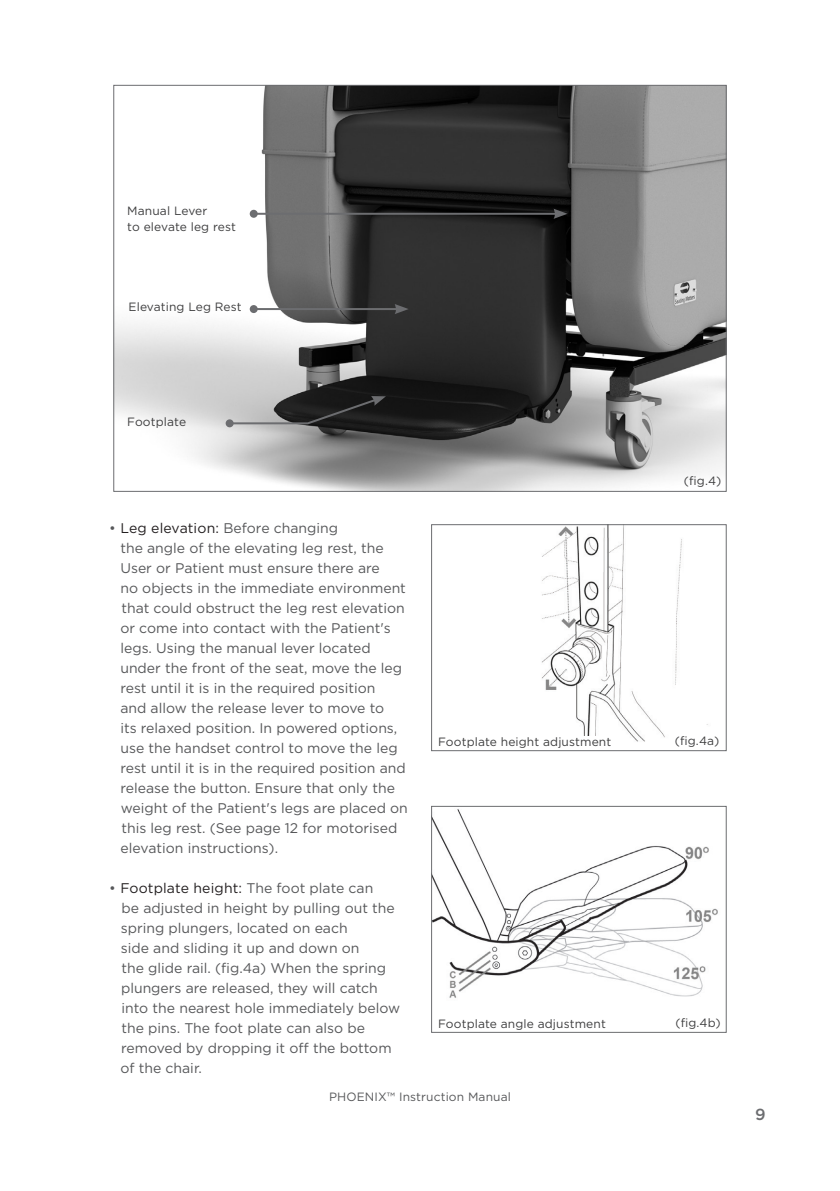
<style>
.page{position:relative;width:840px;height:1191px;background:#fff}
.page>*{position:absolute;margin:0;border:0;box-sizing:border-box;transform-origin:0 0}
.t1{font:500 16px "Gotham";color:#6c6d70}
.t2{font:14px/20px "Gotham";color:#57585a}
.t3{font:12px "Gotham";letter-spacing:.01em;color:#3e3e3f}
.t4{font:12px "Gotham";letter-spacing:.01em;color:#57585a}
.s1{color:#231f20}
</style>
<div class="page">
<img style="left:542px;top:526px;width:166px;height:216px">
<div style="left:431px;top:524px;width:295px;height:227px;border:1px solid #6c6d70"></div>
<img style="left:433px;top:809px;width:285px;height:189px">
<div style="left:431px;top:806px;width:295px;height:226px;border:1px solid #6c6d70"></div>
<div style="left:438px;top:736px;width:173px;height:10px;background:#fff"></div>
<img style="left:115px;top:87px;width:609px;height:402px">
<hr style="left:253px;top:308px;width:144px;height:2px;background:#6c6d70">
<svg style="left:394px;top:304px;width:14px;height:10px"></svg>
<div style="left:249px;top:305px;width:8px;height:8px;background:#6c6d70;border-radius:50%"></div>
<hr style="left:253px;top:213px;width:303px;height:2px;background:#6c6d70">
<svg style="left:553px;top:209px;width:14px;height:10px"></svg>
<div style="left:249px;top:210px;width:8px;height:8px;background:#6c6d70;border-radius:50%"></div>
<svg style="left:227px;top:396px;width:159px;height:29px;background:#565657"></svg>
<div style="left:225px;top:419px;width:8px;height:8px;background:#6c6d70;border-radius:50%"></div>
<p class="t3" style="left:127px;top:203px;width:81px">Manual Lever</p>
<p class="t3" style="left:127px;top:219px;width:110px">to elevate leg rest</p>
<p class="t3" style="left:128px;top:299px;width:114px">Elevating Leg Rest</p>
<p class="t3" style="left:127px;top:414px;width:60px">Footplate</p>
<p class="t2" style="left:109px;top:517px;width:230px">• <span class="s1">Leg elevation:</span> Before changing</p>
<p class="t2" style="left:120px;top:537px;width:265px">the angle of the elevating leg rest, the</p>
<p class="t2" style="left:120px;top:557px;width:261px">User or Patient must ensure there are</p>
<p class="t2" style="left:120px;top:577px;width:287px">no objects in the immediate environment that could obstruct the leg rest elevation</p>
<p class="t2" style="left:120px;top:617px;width:272px">or come into contact with the Patient's</p>
<p class="t2" style="left:120px;top:637px;width:252px">legs. Using the manual lever located</p>
<p class="t2" style="left:120px;top:657px;width:283px">under the front of the seat, move the leg</p>
<p class="t2" style="left:120px;top:677px;width:256px">rest until it is in the required position</p>
<p class="t2" style="left:120px;top:697px;width:265px">and allow the release lever to move to</p>
<p class="t2" style="left:120px;top:717px;width:278px">its relaxed position. In powered options,</p>
<p class="t2" style="left:120px;top:737px;width:278px">use the handset control to move the leg</p>
<p class="t2" style="left:120px;top:757px;width:287px">rest until it is in the required position and</p>
<p class="t2" style="left:120px;top:777px;width:289px">release the button. Ensure that only the weight of the Patient's legs are placed on this leg rest. (See page 12 for motorised elevation instructions).</p>
<p class="t2" style="left:120px;top:877px;width:281px;text-indent:-11px">• <span class="s1">Footplate height:</span> The foot plate can<br>be adjusted in height by pulling out the spring plungers, located on each<br>side and sliding it up and down on<br>the glide rail. (fig.4a) When the spring plungers are released, they will catch into the nearest hole immediately below the pins. The foot plate can also be removed by dropping it off the bottom of the chair.</p>
<p class="t3" style="left:438px;top:734px;width:174px">Footplate height adjustment</p>
<p class="t3" style="left:438px;top:1016px;width:169px">Footplate angle adjustment</p>
<p class="t4" style="left:329px;top:1089px;width:183px">PHOENIX™ Instruction Manual</p>
<p class="t3" style="left:683px;top:473px;width:39px">(fig.4)</p>
<p class="t3" style="left:674px;top:733px;width:46px">(fig.4a)</p>
<p class="t3" style="left:675px;top:1015px;width:47px">(fig.4b)</p>
<p class="t1" style="left:754px;top:1103px;width:12px">9</p>
</div>
